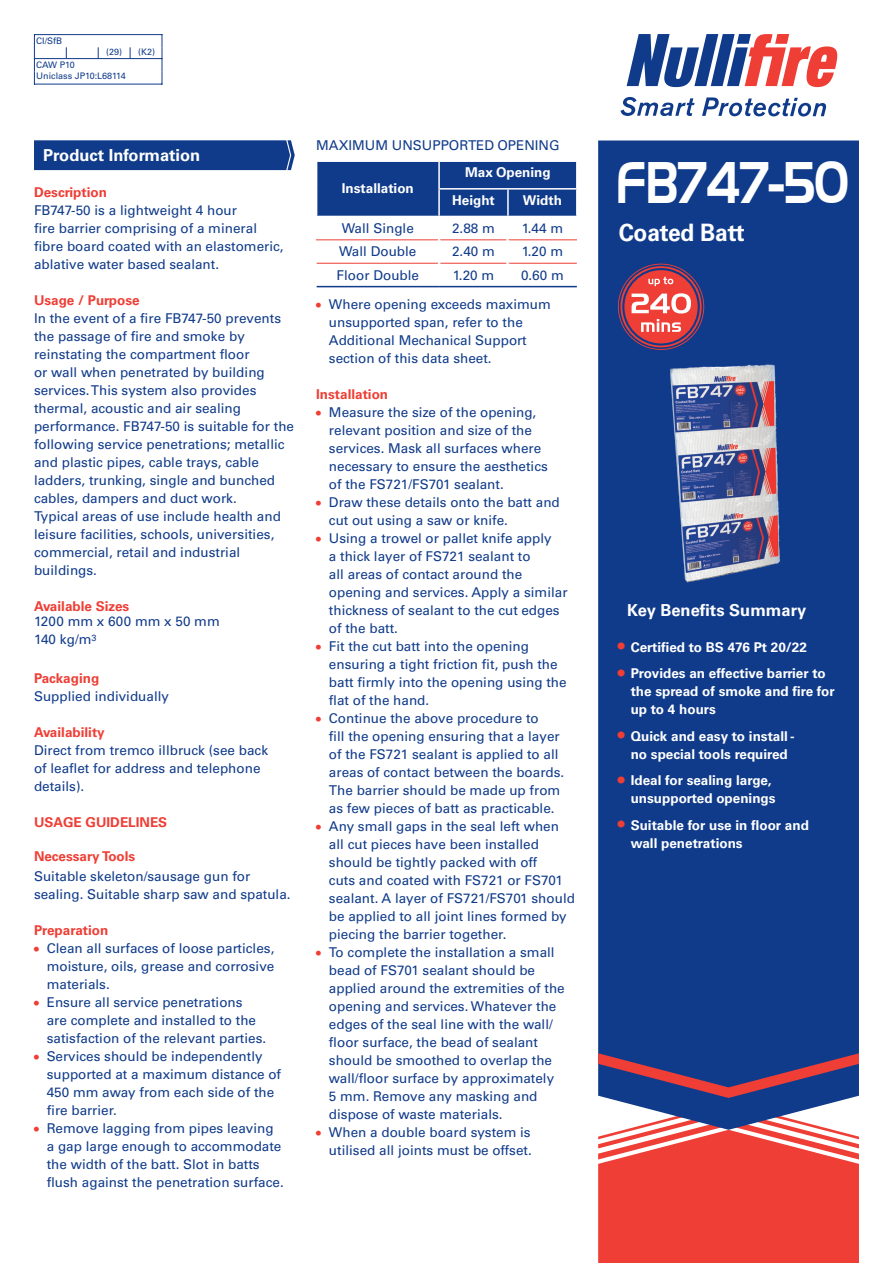
<style>
.page{position:relative;width:893px;height:1263px;background:#fff}
.page>*{position:absolute;margin:0;border:0;box-sizing:border-box;transform-origin:0 0}
.t1{font:57px "Handel Gothic BT";letter-spacing:-.01em;color:#fff;scale:.78 1}
.t2{font:700 24px "Univers LTCYR 65";letter-spacing:-.01em;color:#fff;scale:.95 1}
.t3{font:700 16.5px "Univers LTCYR 65";color:#fff}
.t4{font:13.5px/18px "Univers LTCYR 55 Roman";color:#103b8a}
.t5{font:700 13.5px/18px "Univers LTCYR 65";color:#fff}
.t6{font:700 13.5px "Univers LTCYR 65";color:#ee3e35}
.t7{font:9px/11.1px "Univers LTCYR 55 Roman";color:#103b8a}
.s1{font-family:"Univers LTCYR 65";font-weight:700;color:#ee3e35}
.s2{font-size:19.5px;color:#ee3e35}
</style>
<div class="page">
<div style="left:34px;top:140px;width:261px;height:30px;background:#103b8a"></div>
<div style="left:598px;top:140px;width:261px;height:913px;background:#103b8a"></div>
<svg style="left:598px;top:1053px;width:261px;height:210px;background:#bb535f"></svg>
<hr style="left:34px;top:34px;width:128px;height:1px;background:#103b8a">
<hr style="left:34px;top:58px;width:128px;height:1px;background:#103b8a">
<svg style="left:34px;top:35px;width:1px;height:49px"></svg>
<svg style="left:162px;top:34px;width:1px;height:50px"></svg>
<hr style="left:34px;top:84px;width:128px;height:1px;background:#103b8a">
<svg style="left:627px;top:34px;width:211px;height:53px"></svg>
<svg style="left:620px;top:97px;width:75px;height:19px"></svg>
<svg style="left:702px;top:97px;width:124px;height:19px"></svg>
<svg style="left:618px;top:264px;width:86px;height:73px;background:#b35868"></svg>
<div style="left:316px;top:161px;width:261px;height:55px;background:#103b8a"></div>
<hr style="left:438px;top:188px;width:70px;height:2px;background:#fff">
<hr style="left:438px;top:190px;width:2px;height:26px;background:#fff">
<hr style="left:508px;top:188px;width:70px;height:2px;background:#fff">
<hr style="left:507px;top:190px;width:2px;height:26px;background:#fff">
<hr style="left:576px;top:190px;width:2px;height:26px;background:#fff">
<hr style="left:315px;top:239px;width:124px;height:1px;background:#ee3e35">
<hr style="left:439px;top:239px;width:69px;height:1px;background:#ee3e35">
<hr style="left:508px;top:239px;width:70px;height:1px;background:#ee3e35">
<hr style="left:317px;top:263px;width:122px;height:1px;background:#ee3e35">
<hr style="left:439px;top:263px;width:69px;height:1px;background:#ee3e35">
<hr style="left:508px;top:263px;width:69px;height:1px;background:#ee3e35">
<hr style="left:317px;top:286px;width:122px;height:1px;background:#103b8a">
<hr style="left:439px;top:286px;width:69px;height:1px;background:#103b8a">
<hr style="left:508px;top:286px;width:69px;height:1px;background:#103b8a">
<hr style="left:438px;top:223px;width:2px;height:60px;background:#fff">
<hr style="left:506px;top:219px;width:3px;height:65px;background:#fff">
<hr style="left:577px;top:160px;width:2px;height:138px;background:#fff">
<hr style="left:314px;top:160px;width:2px;height:138px;background:#fff">
<img style="left:598px;top:337px;width:261px;height:261px">
<p class="t7" style="left:36px;top:35px;width:28px">CI/SfB</p>
<p class="t7" style="left:106px;top:46px;width:50px">(29) (K2)</p>
<p class="t7" style="left:36px;top:58px;width:91px">CAW P10<br>Uniclass JP10:L68114</p>
<p class="t3" style="left:43px;top:143px;width:159px">Product Information</p>
<p class="t6" style="left:34px;top:182px;width:74px">Description</p>
<p class="t4" style="left:34px;top:200px;width:251px">FB747-50 is a lightweight 4 hour<br>fire barrier comprising of a mineral fibre board coated with an elastomeric, ablative water based sealant.</p>
<p class="t6" style="left:34px;top:290px;width:107px">Usage / Purpose</p>
<p class="t4" style="left:34px;top:308px;width:262px">In the event of a fire FB747-50 prevents the passage of fire and smoke by reinstating the compartment floor<br>or wall when penetrated by building services. This system also provides thermal, acoustic and air sealing performance. FB747-50 is suitable for the following service penetrations; metallic and plastic pipes, cable trays, cable ladders, trunking, single and bunched cables, dampers and duct work.<br>Typical areas of use include health and leisure facilities, schools, universities, commercial, retail and industrial buildings.</p>
<p class="t6" style="left:34px;top:596px;width:97px">Available Sizes</p>
<p class="t4" style="left:34px;top:611px;width:187px">1200 mm x 600 mm x 50 mm<br>140 kg/m<sup>3</sup></p>
<p class="t6" style="left:34px;top:668px;width:67px">Packaging</p>
<p class="t4" style="left:34px;top:686px;width:137px">Supplied individually</p>
<p class="t6" style="left:34px;top:722px;width:72px">Availability</p>
<p class="t4" style="left:34px;top:740px;width:236px">Direct from tremco illbruck (see back of leaflet for address and telephone details).</p>
<p class="t6" style="left:34px;top:812px;width:135px">USAGE GUIDELINES</p>
<p class="t6" style="left:34px;top:847px;width:103px">Necessary Tools</p>
<p class="t4" style="left:34px;top:866px;width:258px">Suitable skeleton/sausage gun for sealing. Suitable sharp saw and spatula.</p>
<p class="t6" style="left:34px;top:920px;width:76px">Preparation</p>
<p class="t4" style="left:47px;top:938px;width:229px;text-align:justify;text-indent:-13px"><span class="s1">•</span> Clean all surfaces of loose particles, moisture, oils, grease and corrosive materials.</p>
<p class="t4" style="left:47px;top:992px;width:221px;text-indent:-13px"><span class="s1">•</span> Ensure all service penetrations are complete and installed to the satisfaction of the relevant parties.</p>
<p class="t4" style="left:47px;top:1046px;width:236px;text-indent:-13px"><span class="s1">•</span> Services should be independently supported at a maximum distance of<br>450 mm away from each side of the fire barrier.</p>
<p class="t4" style="left:47px;top:1118px;width:239px;text-indent:-13px"><span class="s1">•</span> Remove lagging from pipes leaving a gap large enough to accommodate the width of the batt. Slot in batts flush against the penetration surface.</p>
<p class="t4" style="left:316px;top:136px;width:245px">MAXIMUM UNSUPPORTED OPENING</p>
<p class="t5" style="left:342px;top:179px;width:74px">Installation</p>
<p class="t5" style="left:452px;top:158px;width:100px;line-height:27.6px;text-indent:13px">Max Opening<br>Height</p>
<p class="t5" style="left:523px;top:190px;width:41px">Width</p>
<p class="t4" style="left:342px;top:219px;width:74px">Wall Single</p>
<p class="t4" style="left:452px;top:219px;width:44px">2.88 m</p>
<p class="t4" style="left:522px;top:219px;width:43px">1.44 m</p>
<p class="t4" style="left:339px;top:242px;width:79px">Wall Double</p>
<p class="t4" style="left:452px;top:242px;width:44px">2.40 m</p>
<p class="t4" style="left:522px;top:242px;width:43px">1.20 m</p>
<p class="t4" style="left:337px;top:265px;width:84px">Floor Double</p>
<p class="t4" style="left:453px;top:265px;width:43px">1.20 m</p>
<p class="t4" style="left:521px;top:265px;width:44px">0.60 m</p>
<p class="t4" style="left:329px;top:295px;width:223px;text-indent:-13px"><span class="s1">•</span> Where opening exceeds maximum unsupported span, refer to the<br>Additional Mechanical Support section of this data sheet.</p>
<p class="t6" style="left:316px;top:385px;width:74px">Installation</p>
<p class="t4" style="left:329px;top:402px;width:220px;text-indent:-13px"><span class="s1">•</span> Measure the size of the opening, relevant position and size of the services. Mask all surfaces where necessary to ensure the aesthetics of the FS721/FS701 sealant.</p>
<p class="t4" style="left:329px;top:492px;width:232px;text-indent:-13px"><span class="s1">•</span> Draw these details onto the batt and cut out using a saw or knife.</p>
<p class="t4" style="left:329px;top:528px;width:240px;text-indent:-13px"><span class="s1">•</span> Using a trowel or pallet knife apply<br>a thick layer of FS721 sealant to<br>all areas of contact around the opening and services. Apply a similar thickness of sealant to the cut edges of the batt.</p>
<p class="t4" style="left:329px;top:636px;width:239px;text-indent:-13px"><span class="s1">•</span> Fit the cut batt into the opening ensuring a tight friction fit, push the batt firmly into the opening using the flat of the hand.</p>
<p class="t4" style="left:329px;top:708px;width:237px;text-indent:-13px"><span class="s1">•</span> Continue the above procedure to<br>fill the opening ensuring that a layer of the FS721 sealant is applied to all areas of contact between the boards.<br>The barrier should be made up from as few pieces of batt as practicable.</p>
<p class="t4" style="left:329px;top:816px;width:248px;text-indent:-13px"><span class="s1">•</span> Any small gaps in the seal left when all cut pieces have been installed should be tightly packed with off<br>cuts and coated with FS721 or FS701 sealant. A layer of FS721/FS701 should be applied to all joint lines formed by piecing the barrier together.</p>
<p class="t4" style="left:329px;top:942px;width:237px;text-indent:-13px"><span class="s1">•</span> To complete the installation a small bead of FS701 sealant should be applied around the extremities of the opening and services. Whatever the edges of the seal line with the wall/ floor surface, the bead of sealant should be smoothed to overlap the wall/floor surface by approximately 5 mm. Remove any masking and dispose of waste materials.</p>
<p class="t4" style="left:316px;top:1122px;width:217px;text-align:right"><span class="s1">•</span> When a double board system is utilised all joints must be offset.</p>
<h1 class="t1" style="left:615px;top:148px;width:301px">FB747-50</h1>
<h2 class="t2" style="left:619px;top:216px;width:134px">Coated Batt</h2>
<p class="t3" style="left:627px;top:598px;width:181px">Key Benefits Summary</p>
<p class="t5" style="left:618px;top:637px;width:191px"><span class="s2">•</span> Certified to BS 476 Pt 20/22</p>
<p class="t5" style="left:631px;top:664px;width:205px;text-indent:-13px"><span class="s2">•</span> Provides an effective barrier to the spread of smoke and fire for up to 4 hours</p>
<p class="t5" style="left:618px;top:726px;width:178px;text-align:center"><span class="s2">•</span> Quick and easy to install - no special tools required</p>
<p class="t5" style="left:618px;top:771px;width:159px;text-align:right"><span class="s2">•</span> Ideal for sealing large, unsupported openings</p>
<p class="t5" style="left:631px;top:815px;width:180px;text-indent:-13px"><span class="s2">•</span> Suitable for use in floor and wall penetrations</p>
</div>
